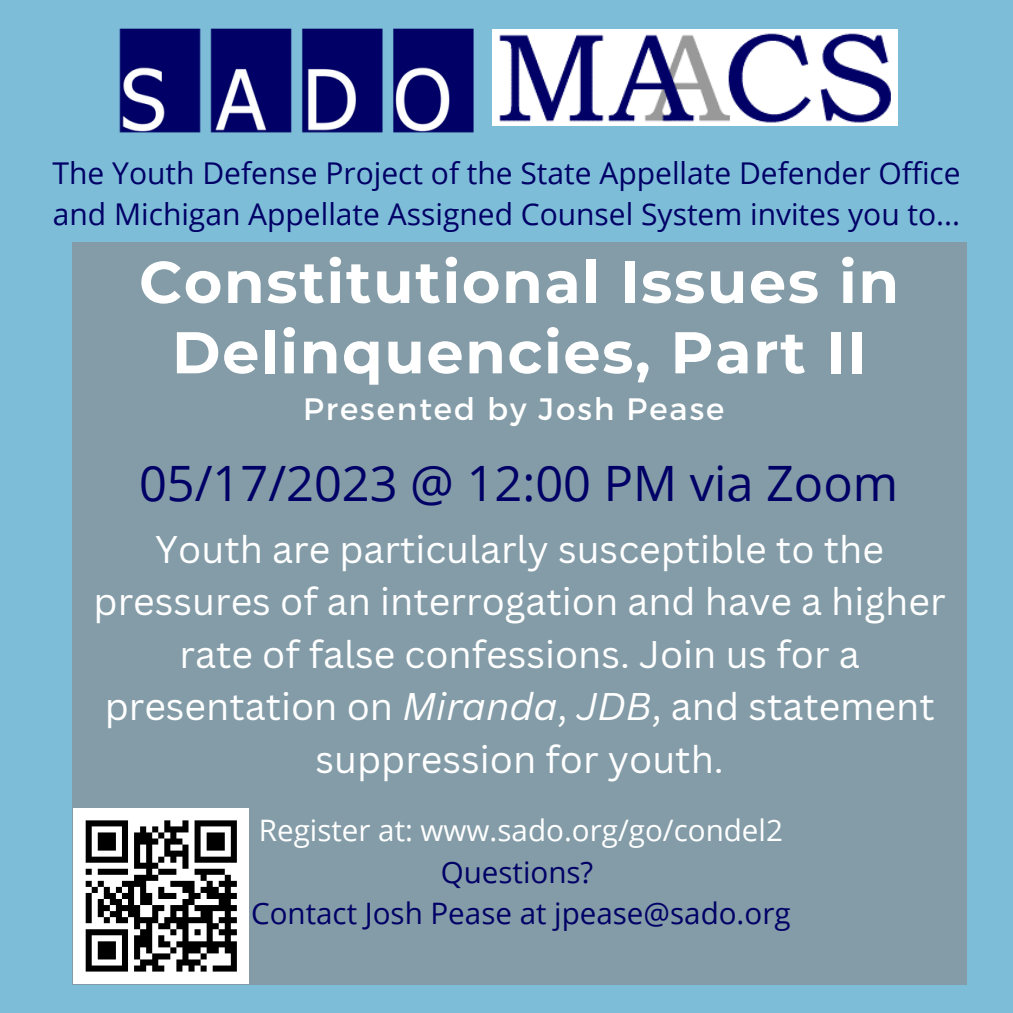
<style>
.page{position:relative;width:1013px;height:1013px;background:#fff}
.page>*{position:absolute;margin:0;border:0;box-sizing:border-box;transform-origin:0 0}
.t1{font:700 58.75px/70.2px "Montserrat";letter-spacing:.03em;color:#fff;text-align:center}
.t2{font:48.75px "Open Sans";color:#006}
.t3{font:37.5px/52.5px "Canva Sans";color:#fff;text-align:center}
.t4{font:31px "Montserrat";letter-spacing:.065em;color:#fff}
.t5{font:30px/41.2px "Open Sans";color:#006}
.t6{font:29.5px/41.2px "Open Sans";color:#006;text-align:center}
.t7{font:29.5px "Open Sans";color:#fff}
.s1{font-style:italic}
</style>
<div class="page">
<div style="left:0;top:0;width:1012px;height:1012px;background:#7dbdd8"></div>
<div style="left:72px;top:242px;width:894px;height:742px;background:#839ca7"></div>
<img style="left:119px;top:28px;width:355px;height:105px">
<img style="left:492px;top:29px;width:405px;height:97px">
<div style="left:74px;top:808px;width:175px;height:175px;background:#fff"></div>
<div style="left:86px;top:820px;width:42px;height:6px;background:#000"></div>
<svg style="left:182px;top:820px;width:6px;height:6px"></svg>
<div style="left:194px;top:820px;width:43px;height:6px;background:#000"></div>
<svg style="left:140px;top:826px;width:6px;height:6px"></svg>
<div style="left:164px;top:826px;width:24px;height:6px;background:#000"></div>
<div style="left:194px;top:826px;width:7px;height:6px;background:#000"></div>
<div style="left:98px;top:832px;width:18px;height:6px;background:#000"></div>
<div style="left:134px;top:832px;width:18px;height:6px;background:#000"></div>
<svg style="left:152px;top:820px;width:24px;height:18px"></svg>
<div style="left:194px;top:832px;width:7px;height:6px;background:#000"></div>
<div style="left:207px;top:832px;width:18px;height:6px;background:#000"></div>
<div style="left:98px;top:838px;width:18px;height:6px;background:#000"></div>
<div style="left:134px;top:838px;width:24px;height:6px;background:#000"></div>
<div style="left:164px;top:838px;width:18px;height:6px;background:#000"></div>
<div style="left:194px;top:838px;width:7px;height:6px;background:#000"></div>
<div style="left:207px;top:838px;width:18px;height:6px;background:#000"></div>
<div style="left:98px;top:844px;width:18px;height:6px;background:#000"></div>
<svg style="left:164px;top:844px;width:6px;height:6px"></svg>
<svg style="left:182px;top:844px;width:6px;height:6px"></svg>
<div style="left:194px;top:844px;width:7px;height:6px;background:#000"></div>
<div style="left:207px;top:844px;width:18px;height:6px;background:#000"></div>
<svg style="left:86px;top:826px;width:6px;height:30px"></svg>
<svg style="left:122px;top:826px;width:6px;height:30px"></svg>
<div style="left:164px;top:850px;width:24px;height:6px;background:#000"></div>
<div style="left:194px;top:850px;width:7px;height:6px;background:#000"></div>
<svg style="left:231px;top:826px;width:6px;height:30px"></svg>
<div style="left:86px;top:856px;width:42px;height:6px;background:#000"></div>
<svg style="left:134px;top:844px;width:6px;height:18px"></svg>
<svg style="left:146px;top:844px;width:6px;height:18px"></svg>
<svg style="left:158px;top:856px;width:6px;height:6px"></svg>
<svg style="left:170px;top:856px;width:6px;height:6px"></svg>
<div style="left:194px;top:856px;width:43px;height:6px;background:#000"></div>
<div style="left:134px;top:862px;width:24px;height:6px;background:#000"></div>
<svg style="left:182px;top:856px;width:6px;height:12px"></svg>
<svg style="left:86px;top:868px;width:6px;height:6px"></svg>
<div style="left:98px;top:868px;width:30px;height:6px;background:#000"></div>
<svg style="left:146px;top:868px;width:6px;height:6px"></svg>
<div style="left:158px;top:868px;width:18px;height:6px;background:#000"></div>
<div style="left:194px;top:868px;width:31px;height:6px;background:#000"></div>
<div style="left:134px;top:874px;width:24px;height:6px;background:#000"></div>
<svg style="left:225px;top:874px;width:6px;height:6px"></svg>
<svg style="left:86px;top:880px;width:6px;height:6px"></svg>
<svg style="left:98px;top:880px;width:6px;height:6px"></svg>
<div style="left:122px;top:880px;width:24px;height:6px;background:#000"></div>
<div style="left:170px;top:880px;width:24px;height:6px;background:#000"></div>
<svg style="left:201px;top:874px;width:12px;height:12px"></svg>
<div style="left:219px;top:880px;width:18px;height:6px;background:#000"></div>
<div style="left:92px;top:886px;width:6px;height:7px;background:#000"></div>
<div style="left:104px;top:886px;width:6px;height:7px;background:#000"></div>
<div style="left:116px;top:886px;width:6px;height:7px;background:#000"></div>
<div style="left:128px;top:886px;width:6px;height:7px;background:#000"></div>
<div style="left:140px;top:886px;width:6px;height:7px;background:#000"></div>
<div style="left:158px;top:886px;width:6px;height:7px;background:#000"></div>
<div style="left:182px;top:886px;width:12px;height:7px;background:#000"></div>
<div style="left:201px;top:886px;width:18px;height:7px;background:#000"></div>
<div style="left:225px;top:886px;width:6px;height:7px;background:#000"></div>
<div style="left:104px;top:893px;width:12px;height:6px;background:#000"></div>
<div style="left:122px;top:893px;width:12px;height:6px;background:#000"></div>
<div style="left:140px;top:893px;width:12px;height:6px;background:#000"></div>
<div style="left:158px;top:893px;width:18px;height:6px;background:#000"></div>
<div style="left:188px;top:893px;width:13px;height:6px;background:#000"></div>
<div style="left:207px;top:893px;width:30px;height:6px;background:#000"></div>
<svg style="left:98px;top:899px;width:6px;height:6px"></svg>
<div style="left:110px;top:899px;width:12px;height:6px;background:#000"></div>
<svg style="left:128px;top:899px;width:6px;height:6px"></svg>
<div style="left:140px;top:899px;width:12px;height:6px;background:#000"></div>
<div style="left:182px;top:899px;width:12px;height:6px;background:#000"></div>
<div style="left:219px;top:899px;width:12px;height:6px;background:#000"></div>
<div style="left:98px;top:905px;width:12px;height:6px;background:#000"></div>
<div style="left:116px;top:905px;width:24px;height:6px;background:#000"></div>
<div style="left:152px;top:905px;width:12px;height:6px;background:#000"></div>
<div style="left:170px;top:905px;width:18px;height:6px;background:#000"></div>
<div style="left:194px;top:905px;width:43px;height:6px;background:#000"></div>
<div style="left:110px;top:911px;width:12px;height:6px;background:#000"></div>
<div style="left:128px;top:911px;width:12px;height:6px;background:#000"></div>
<svg style="left:152px;top:911px;width:6px;height:6px"></svg>
<svg style="left:170px;top:911px;width:6px;height:6px"></svg>
<svg style="left:182px;top:911px;width:6px;height:6px"></svg>
<div style="left:201px;top:911px;width:12px;height:6px;background:#000"></div>
<svg style="left:225px;top:911px;width:6px;height:6px"></svg>
<svg style="left:86px;top:893px;width:6px;height:30px"></svg>
<svg style="left:98px;top:911px;width:12px;height:12px"></svg>
<div style="left:116px;top:917px;width:12px;height:6px;background:#000"></div>
<div style="left:134px;top:917px;width:24px;height:6px;background:#000"></div>
<div style="left:164px;top:917px;width:49px;height:6px;background:#000"></div>
<div style="left:219px;top:917px;width:18px;height:6px;background:#000"></div>
<svg style="left:134px;top:923px;width:6px;height:6px"></svg>
<svg style="left:146px;top:923px;width:6px;height:6px"></svg>
<div style="left:158px;top:923px;width:12px;height:6px;background:#000"></div>
<div style="left:176px;top:923px;width:12px;height:6px;background:#000"></div>
<div style="left:207px;top:923px;width:12px;height:6px;background:#000"></div>
<svg style="left:225px;top:923px;width:6px;height:6px"></svg>
<div style="left:86px;top:929px;width:42px;height:6px;background:#000"></div>
<div style="left:140px;top:929px;width:12px;height:6px;background:#000"></div>
<svg style="left:170px;top:929px;width:6px;height:6px"></svg>
<div style="left:194px;top:929px;width:7px;height:6px;background:#000"></div>
<div style="left:219px;top:929px;width:18px;height:6px;background:#000"></div>
<div style="left:134px;top:935px;width:18px;height:6px;background:#000"></div>
<svg style="left:158px;top:935px;width:6px;height:6px"></svg>
<svg style="left:182px;top:929px;width:6px;height:12px"></svg>
<svg style="left:207px;top:929px;width:6px;height:12px"></svg>
<svg style="left:225px;top:935px;width:6px;height:6px"></svg>
<div style="left:98px;top:941px;width:18px;height:6px;background:#000"></div>
<div style="left:134px;top:941px;width:18px;height:6px;background:#000"></div>
<div style="left:158px;top:941px;width:12px;height:6px;background:#000"></div>
<div style="left:176px;top:941px;width:61px;height:6px;background:#000"></div>
<div style="left:98px;top:947px;width:18px;height:6px;background:#000"></div>
<svg style="left:146px;top:947px;width:6px;height:6px"></svg>
<svg style="left:170px;top:947px;width:6px;height:6px"></svg>
<div style="left:182px;top:947px;width:19px;height:6px;background:#000"></div>
<div style="left:207px;top:947px;width:12px;height:6px;background:#000"></div>
<div style="left:225px;top:947px;width:12px;height:6px;background:#000"></div>
<div style="left:98px;top:953px;width:18px;height:6px;background:#000"></div>
<svg style="left:134px;top:947px;width:6px;height:12px"></svg>
<div style="left:152px;top:953px;width:18px;height:6px;background:#000"></div>
<svg style="left:182px;top:953px;width:6px;height:6px"></svg>
<svg style="left:201px;top:953px;width:6px;height:6px"></svg>
<svg style="left:86px;top:935px;width:6px;height:30px"></svg>
<svg style="left:122px;top:935px;width:6px;height:30px"></svg>
<div style="left:140px;top:959px;width:18px;height:6px;background:#000"></div>
<div style="left:176px;top:959px;width:25px;height:6px;background:#000"></div>
<svg style="left:231px;top:953px;width:6px;height:12px"></svg>
<div style="left:86px;top:965px;width:42px;height:6px;background:#000"></div>
<div style="left:134px;top:965px;width:12px;height:6px;background:#000"></div>
<div style="left:152px;top:965px;width:12px;height:6px;background:#000"></div>
<svg style="left:176px;top:965px;width:6px;height:6px"></svg>
<svg style="left:188px;top:965px;width:6px;height:6px"></svg>
<svg style="left:201px;top:965px;width:6px;height:6px"></svg>
<div style="left:213px;top:965px;width:24px;height:6px;background:#000"></div>
<p class="t5" style="left:53px;top:152px;width:909px">The Youth Defense Project of the State Appellate Defender Office and Michigan Appellate Assigned Counsel System invites you to...</p>
<h1 class="t1" style="left:139px;top:247px;width:761px">Constitutional Issues in<br>Delinquencies, Part II</h1>
<p class="t4" style="left:303px;top:389px;width:423px">Presented by Josh Pease</p>
<h2 class="t2" style="left:139px;top:449px;width:760px">05/17/2023 @ 12:00 PM via Zoom</h2>
<p class="t3" style="left:94px;top:521px;width:853px">Youth are particularly susceptible to the pressures of an interrogation and have a higher rate of false confessions. Join us for a presentation on <span class="s1">Miranda</span>, <span class="s1">JDB</span>, and statement suppression for youth.</p>
<p class="t7" style="left:259px;top:809px;width:525px">Register at: www.sado.org/go/condel2</p>
<p class="t6" style="left:251px;top:850px;width:541px">Questions?<br>Contact Josh Pease at jpease@sado.org</p>
</div>
